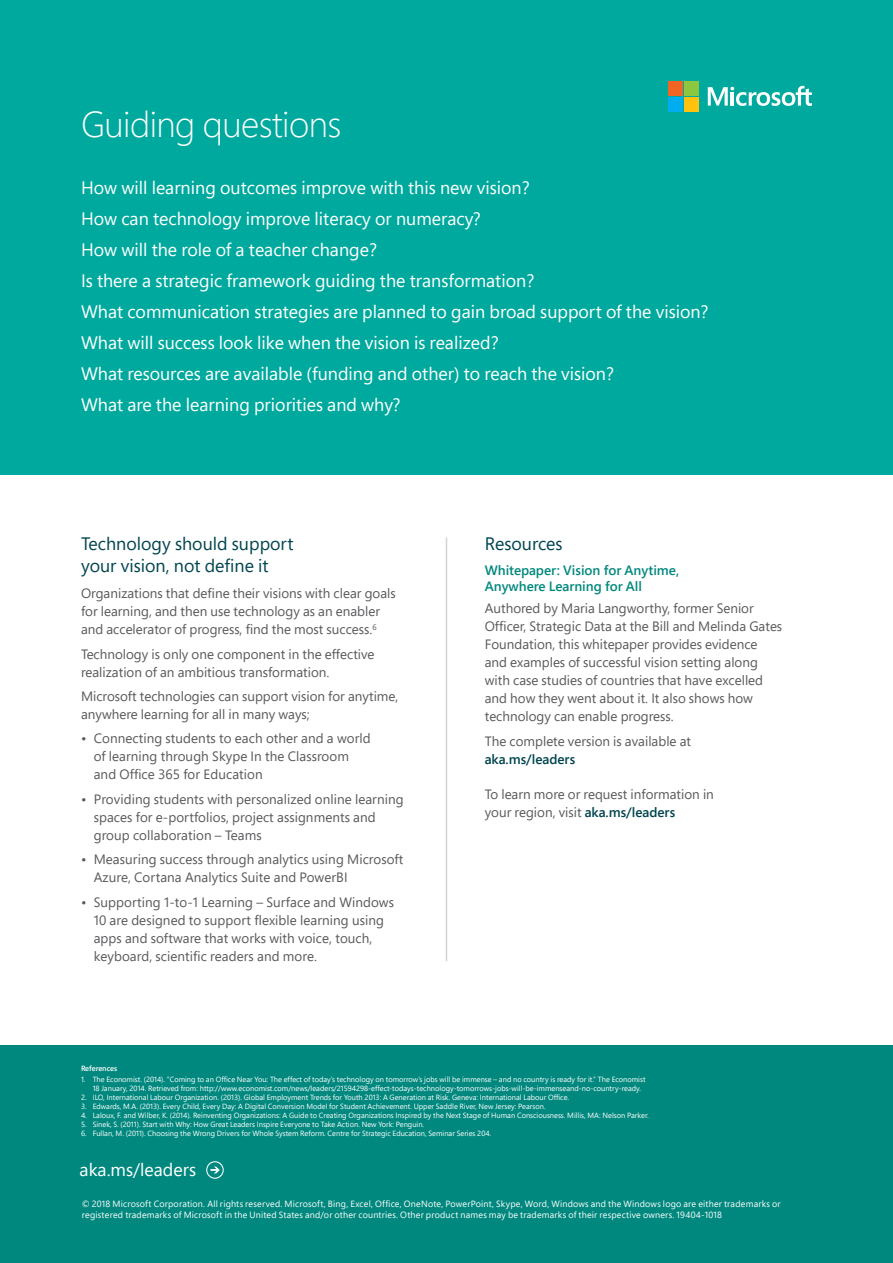
<style>
.page{position:relative;width:893px;height:1263px;background:#fff}
.page>*{position:absolute;margin:0;border:0;box-sizing:border-box;transform-origin:0 0}
.Heading_2{font:300 36px "Segoe Pro";letter-spacing:-.015em;color:#fff}
.Intro_2{font:18px "Segoe Pro";color:#fff}
.Body_Heading{font:18px/21.6px "Segoe Pro";color:#00454f}
.Heading_Section{font:18px "Segoe Pro";color:#fff}
.Body_Copy_2pt_after{font:13.5px/18px "Segoe Pro";color:#58595b}
.Body_Copy_4pt_after{font:13.5px/18px "Segoe Pro";color:#58595b}
.Body_SubHeading{font:600 13.5px/16.2px "Segoe Pro";color:#00887e}
.Appendix{font:9px/10.8px "Segoe Pro";letter-spacing:.02em;color:#fff}
.t1{font:7.5px/9px "Segoe Pro";color:#fff}
.Footnotes_Heading{font:600 7.5px "Segoe Pro";color:#fff}
.s1{font-weight:600;color:#00454f}
</style>
<div class="page">
<div style="left:0;top:0;width:893px;height:475px;background:#00a99d"></div>
<div style="left:0;top:1046px;width:893px;height:217px;background:#00887e"></div>
<hr style="left:446px;top:537px;width:1px;height:424px;background:#d1d3d4">
<svg style="left:708px;top:86px;width:104px;height:20px"></svg>
<div style="left:668px;top:81px;width:14px;height:15px;background:#f26522"></div>
<div style="left:684px;top:81px;width:14px;height:15px;background:#8dc63f"></div>
<div style="left:668px;top:97px;width:14px;height:15px;background:#00aeef"></div>
<div style="left:684px;top:97px;width:14px;height:15px;background:#ffc20e"></div>
<svg style="left:206px;top:1161px;width:18px;height:18px"></svg>
<p class="Heading_2" style="left:81px;top:100px;width:262px">Guiding questions</p>
<p class="Intro_2" style="left:81px;top:175px;width:450px">How will learning outcomes improve with this new vision?</p>
<p class="Intro_2" style="left:81px;top:206px;width:401px">How can technology improve literacy or numeracy?</p>
<p class="Intro_2" style="left:81px;top:237px;width:298px">How will the role of a teacher change?</p>
<p class="Intro_2" style="left:81px;top:268px;width:455px">Is there a strategic framework guiding the transformation?</p>
<p class="Intro_2" style="left:81px;top:299px;width:629px">What communication strategies are planned to gain broad support of the vision?</p>
<p class="Intro_2" style="left:81px;top:330px;width:419px">What will success look like when the vision is realized?</p>
<p class="Intro_2" style="left:81px;top:361px;width:535px">What resources are available (funding and other) to reach the vision?</p>
<p class="Intro_2" style="left:81px;top:392px;width:321px">What are the learning priorities and why?</p>
<p class="Body_Heading" style="left:81px;top:532px;width:214px">Technology should support your vision, not define it</p>
<p class="Body_Copy_2pt_after" style="left:81px;top:584px;width:316px">Organizations that define their visions with clear goals for learning, and then use technology as an enabler and accelerator of progress, find the most success.<sup>6</sup></p>
<p class="Body_Copy_2pt_after" style="left:81px;top:644px;width:295px">Technology is only one component in the effective realization of an ambitious transformation.</p>
<p class="Body_Copy_2pt_after" style="left:81px;top:687px;width:319px">Microsoft technologies can support vision for anytime, anywhere learning for all in many ways;</p>
<p class="Body_Copy_2pt_after" style="left:94px;top:729px;width:279px;text-indent:-13px">• Connecting students to each other and a world of learning through Skype In the Classroom and Office 365 for Education</p>
<p class="Body_Copy_2pt_after" style="left:94px;top:790px;width:311px;text-indent:-13px">• Providing students with personalized online learning spaces for e-portfolios, project assignments and group collaboration – Teams</p>
<p class="Body_Copy_2pt_after" style="left:94px;top:850px;width:311px;text-indent:-13px">• Measuring success through analytics using Microsoft<br>Azure, Cortana Analytics Suite and PowerBI</p>
<p class="Body_Copy_2pt_after" style="left:94px;top:892px;width:302px;text-indent:-13px">• Supporting 1-to-1 Learning – Surface and Windows 10 are designed to support flexible learning using apps and software that works with voice, touch, keyboard, scientific readers and more.</p>
<p class="Body_Heading" style="left:485px;top:532px;width:79px">Resources</p>
<p class="Body_SubHeading" style="left:485px;top:562px;width:196px">Whitepaper: Vision for Anytime,<br>Anywhere Learning for All</p>
<p class="Body_Copy_2pt_after" style="left:485px;top:599px;width:299px">Authored by Maria Langworthy, former Senior Officer, Strategic Data at the Bill and Melinda Gates Foundation, this whitepaper provides evidence and examples of successful vision setting along with case studies of countries that have excelled and how they went about it. It also shows how technology can enable progress.</p>
<p class="Body_Copy_4pt_after" style="left:485px;top:731px;width:208px">The complete version is available at <span class="s1">aka.ms/leaders</span></p>
<p class="Body_Copy_4pt_after" style="left:485px;top:784px;width:231px">To learn more or request information in your region, visit <span class="s1">aka.ms/leaders</span></p>
<p class="Footnotes_Heading" style="left:81px;top:1063px;width:38px">References</p>
<p class="t1" style="left:93px;top:1075px;width:554px;text-indent:-12px">1. The Economist. (2014). “Coming to an Office Near You: The effect of today’s technology on tomorrow’s jobs will be immense – and no country is ready for it.” The Economist<br>18 January, 2014. Retrieved from: http://www.economist.com/news/leaders/21594298-effect-todays-technology-tomorrows-jobs-will-be-immenseand-no-country-ready.</p>
<p class="t1" style="left:81px;top:1093px;width:490px">2. ILO, International Labour Organization. (2013). Global Employment Trends for Youth 2013: A Generation at Risk. Geneva: International Labour Office.</p>
<p class="t1" style="left:81px;top:1102px;width:466px">3. Edwards, M.A. (2013). Every Child, Every Day: A Digital Conversion Model for Student Achievement. Upper Saddle River, New Jersey: Pearson.</p>
<p class="t1" style="left:81px;top:1111px;width:569px">4. Laloux, F. and Wilber, K. (2014). Reinventing Organizations: A Guide to Creating Organizations Inspired by the Next Stage of Human Consciousness. Millis, MA: Nelson Parker.</p>
<p class="t1" style="left:81px;top:1120px;width:345px">5. Sinek, S. (2011). Start with Why: How Great Leaders Inspire Everyone to Take Action. New York: Penguin.</p>
<p class="t1" style="left:81px;top:1129px;width:412px">6. Fullan, M. (2011). Choosing the Wrong Drivers for Whole System Reform. Centre for Strategic Education, Seminar Series 204.</p>
<p class="Heading_Section" style="left:80px;top:1157px;width:118px">aka.ms/leaders</p>
<p class="Appendix" style="left:82px;top:1198px;width:700px">© 2018 Microsoft Corporation. All rights reserved. Microsoft, Bing, Excel, Office, OneNote, PowerPoint, Skype, Word, Windows and the Windows logo are either trademarks or registered trademarks of Microsoft in the United States and/or other countries. Other product names may be trademarks of their respective owners. 19404-1018</p>
</div>
